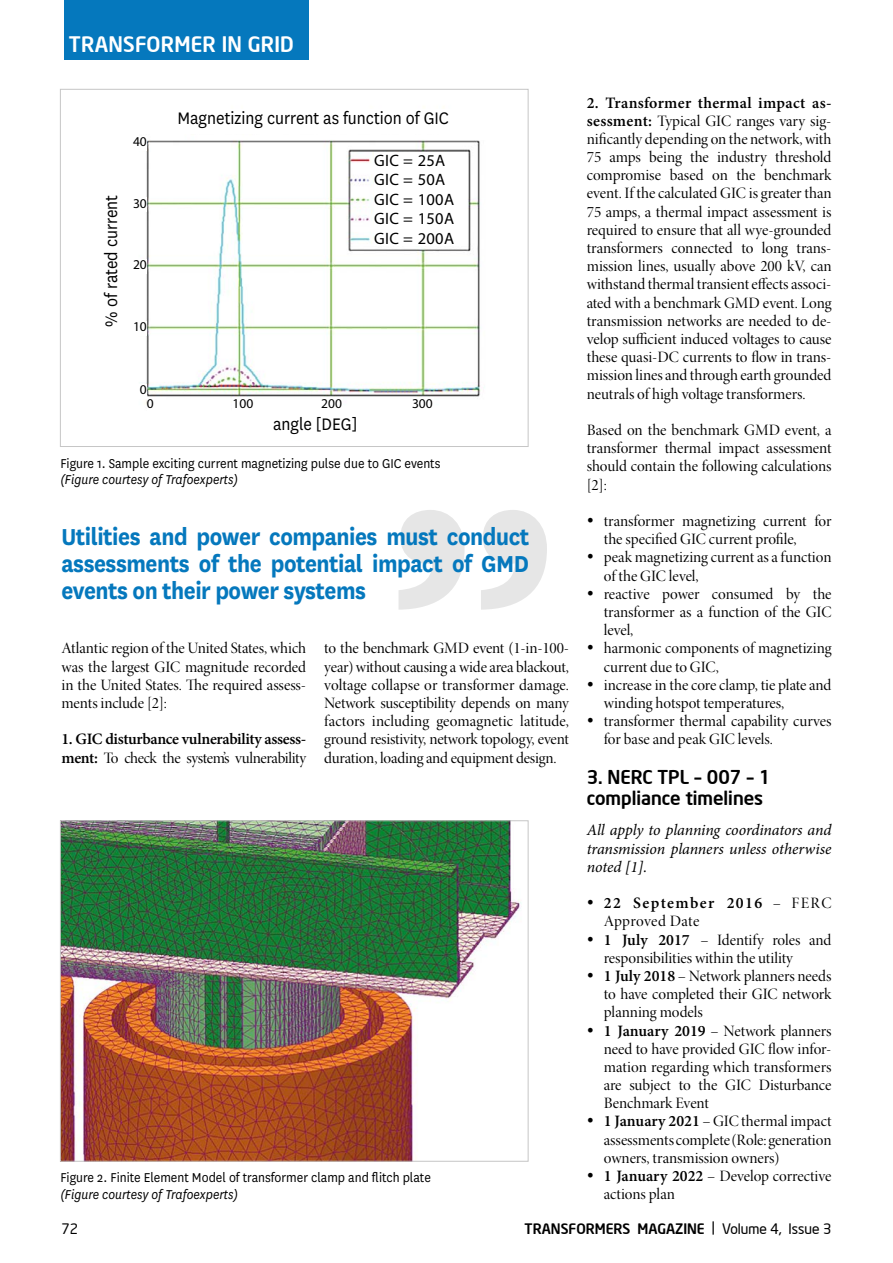
<style>
.page{position:relative;width:893px;height:1263px;background:#fff}
.page>*{position:absolute;margin:0;border:0;box-sizing:border-box;transform-origin:0 0}
.t1{font:700 27px/27px "National";letter-spacing:-.02em;color:#0578bd;text-align:justify;scale:.91 1}
.t2{font:500 21px "Neo Sans Intel";letter-spacing:.01em;color:#fff}
.t3{font:19.5px "National";color:#000;scale:.92 1}
.t4{font:500 18.75px/21px "Neo Sans Intel";color:#000}
.t5{font:16.5px/19.5px "Myriad Pro";letter-spacing:.02em;color:#000}
.t6{font:15.9px/18.1px "Minion Pro Disp";letter-spacing:-.005em;color:#000;text-align:justify}
.t7{font:italic 15.9px/18.1px "Minion Pro";letter-spacing:-.01em;color:#000;text-align:justify}
.t8{font:600 15.9px "Minion Pro";letter-spacing:-.02em;color:#000}
.t9{font:600 15.9px "Minion Pro";letter-spacing:.01em;color:#000}
.t10{font:600 15.9px "Minion Pro";letter-spacing:.09em;color:#000}
.t11{font:15.9px "Minion Pro Disp";letter-spacing:.02em;color:#000}
.t12{font:15px "National";color:#000;scale:.92 1}
.t13{font:italic 15px "National";color:#000;scale:.92 1}
.t14{font:500 14.25px "Neo Sans Intel";color:#000}
.t15{font:14.25px "Neo Sans Intel";color:#000}
.t16{font:13.5px "Myriad Pro";color:#000}
.s1{font-family:"Minion Pro";font-weight:600}
.s2{font-family:"Minion Pro Disp";font-weight:400}
.s3{font-weight:400}
</style>
<div class="page">
<svg style="left:398px;top:510px;width:149px;height:100px"></svg>
<div style="left:64px;top:0;width:244px;height:60px;background:#0578bd"></div>
<img style="left:145px;top:140px;width:340px;height:265px">
<img style="left:62px;top:822px;width:460px;height:337px">
<div style="left:60px;top:820px;width:468px;height:341px;border:1px solid #c6c6c6"></div>
<div style="left:374px;top:153px;width:93px;height:93px;background:#fff"></div>
<div style="left:147px;top:398px;width:18px;height:14px;background:#fff"></div>
<div style="left:129px;top:384px;width:18px;height:15px;background:#fff"></div>
<div style="left:129px;top:321px;width:18px;height:14px;background:#fff"></div>
<div style="left:129px;top:259px;width:18px;height:14px;background:#fff"></div>
<div style="left:129px;top:197px;width:18px;height:15px;background:#fff"></div>
<div style="left:129px;top:136px;width:18px;height:15px;background:#fff"></div>
<div style="left:233px;top:398px;width:21px;height:14px;background:#fff"></div>
<div style="left:321px;top:398px;width:21px;height:14px;background:#fff"></div>
<div style="left:412px;top:398px;width:21px;height:14px;background:#fff"></div>
<h2 class="t2" style="left:69px;top:31px;width:226px">TRANSFORMER IN GRID</h2>
<p class="t16" style="left:133px;top:133px;width:15px">40</p>
<p class="t3" style="left:98px;top:326px;width:144px;rotate:-90deg">% of rated current</p>
<p class="t16" style="left:133px;top:195px;width:15px">30</p>
<p class="t16" style="left:133px;top:256px;width:15px">20</p>
<p class="t16" style="left:133px;top:318px;width:15px">10</p>
<p class="t16" style="left:140px;top:381px;width:8px">0</p>
<p class="t16" style="left:147px;top:395px;width:8px">0</p>
<p class="t3" style="left:177px;top:106px;width:297px">Magnetizing current as function of GIC</p>
<p class="t5" style="left:374px;top:150px;width:81px">GIC = 25A<br>GIC = 50A<br>GIC = 100A<br>GIC = 150A<br>GIC = 200A</p>
<p class="t16" style="left:233px;top:395px;width:22px">100</p>
<p class="t16" style="left:321px;top:395px;width:22px">200</p>
<p class="t16" style="left:412px;top:395px;width:22px">300</p>
<p class="t3" style="left:273px;top:411px;width:93px">angle [DEG]</p>
<p class="t12" style="left:60px;top:453px;width:415px">Figure 1. Sample exciting current magnetizing pulse due to GIC events</p>
<p class="t13" style="left:60px;top:470px;width:195px">(Figure courtesy of Trafoexperts)</p>
<h1 class="t1" style="left:61px;top:521px;width:515px">Utilities and power companies must conduct assessments of the potential impact of GMD events on their power systems</h1>
<p class="t6" style="left:61px;top:640px;width:246px">Atlantic region of the United States, which was the largest GIC magnitude recorded in the United States. The required assess&shy;ments include [2]:</p>
<p class="t8" style="left:61px;top:728px;width:246px">1. GIC disturbance vulnerability assess-</p>
<p class="t6" style="left:61px;top:749px;width:246px"><span class="s1">ment:</span> To check the system’s vulnerability</p>
<p class="t6" style="left:324px;top:640px;width:246px">to the benchmark GMD event (1-in-100- year) without causing a wide area blackout, voltage collapse or transformer damage.<br>Network susceptibility depends on many factors including geomagnetic latitude, ground resistivity, network topology, event duration, loading and equipment design.</p>
<p class="t12" style="left:60px;top:1168px;width:404px">Figure 2. Finite Element Model of transformer clamp and flitch plate</p>
<p class="t13" style="left:60px;top:1185px;width:195px">(Figure courtesy of Trafoexperts)</p>
<p class="t9" style="left:587px;top:91px;width:246px">2. Transformer thermal impact as-</p>
<p class="t6" style="left:587px;top:112px;width:246px"><span class="s1">sessment:</span> Typical GIC ranges vary sig&shy;nificantly depending on the network, with 75 amps being the industry threshold compromise based on the benchmark event. If the calculated GIC is greater than 75 amps, a thermal impact assessment is required to ensure that all wye-grounded transformers connected to long trans&shy;mission lines, usually above 200 kV, can withstand thermal transient effects associ&shy;ated with a benchmark GMD event. Long transmission networks are needed to de&shy;velop sufficient induced voltages to cause these quasi-DC currents to flow in trans&shy;mission lines and through earth grounded neutrals of high voltage transformers.</p>
<p class="t6" style="left:587px;top:421px;width:246px">Based on the benchmark GMD event, a transformer thermal impact assessment should contain the following calculations [2]:</p>
<p class="t6" style="left:604px;top:512px;width:229px;text-indent:-17px">• transformer magnetizing current for the specified GIC current profile,</p>
<p class="t6" style="left:604px;top:549px;width:229px;text-indent:-17px">• peak magnetizing current as a function of the GIC level,</p>
<p class="t6" style="left:604px;top:585px;width:229px;text-indent:-17px">• reactive power consumed by the transformer as a function of the GIC level,</p>
<p class="t6" style="left:604px;top:640px;width:229px;text-indent:-17px">• harmonic components of magnetizing current due to GIC,</p>
<p class="t6" style="left:604px;top:676px;width:229px;text-indent:-17px">• increase in the core clamp, tie plate and winding hotspot temperatures,</p>
<p class="t6" style="left:604px;top:712px;width:229px;text-indent:-17px">• transformer thermal capability curves for base and peak GIC levels.</p>
<p class="t4" style="left:587px;top:766px;width:185px">3. NERC TPL – 007 – 1 compliance timelines</p>
<p class="t7" style="left:587px;top:821px;width:246px">All apply to planning coordinators and transmission planners unless otherwise noted [1].</p>
<p class="t10" style="left:587px;top:892px;width:246px">• 22 September 2016 <span class="s2">– FERC</span></p>
<p class="t11" style="left:604px;top:912px;width:97px">Approved Date</p>
<p class="t6" style="left:604px;top:931px;width:229px;text-indent:-17px">• <span class="s1">1 July 2017</span> – Identify roles and responsibilities within the utility</p>
<p class="t6" style="left:604px;top:967px;width:229px;text-indent:-17px">• <span class="s1">1 July 2018</span> – Network planners needs to have completed their GIC network planning models</p>
<p class="t6" style="left:604px;top:1022px;width:229px;text-indent:-17px">• <span class="s1">1 January 2019</span> – Network planners need to have provided GIC flow infor&shy;mation regarding which transformers are subject to the GIC Disturbance Benchmark Event</p>
<p class="t6" style="left:604px;top:1113px;width:229px;text-indent:-17px">• <span class="s1">1 January 2021</span> – GIC thermal impact assessments complete (Role: generation owners, transmission owners)</p>
<p class="t6" style="left:604px;top:1167px;width:229px;text-indent:-17px">• <span class="s1">1 January 2022</span> – Develop corrective actions plan</p>
<p class="t15" style="left:61px;top:1220px;width:18px">72</p>
<p class="t14" style="left:525px;top:1220px;width:308px">TRANSFORMERS MAGAZINE <span class="s3">| Volume</span> <span class="s3">4, I</span><span class="s3">ssue</span> <span class="s3">3</span></p>
</div>
